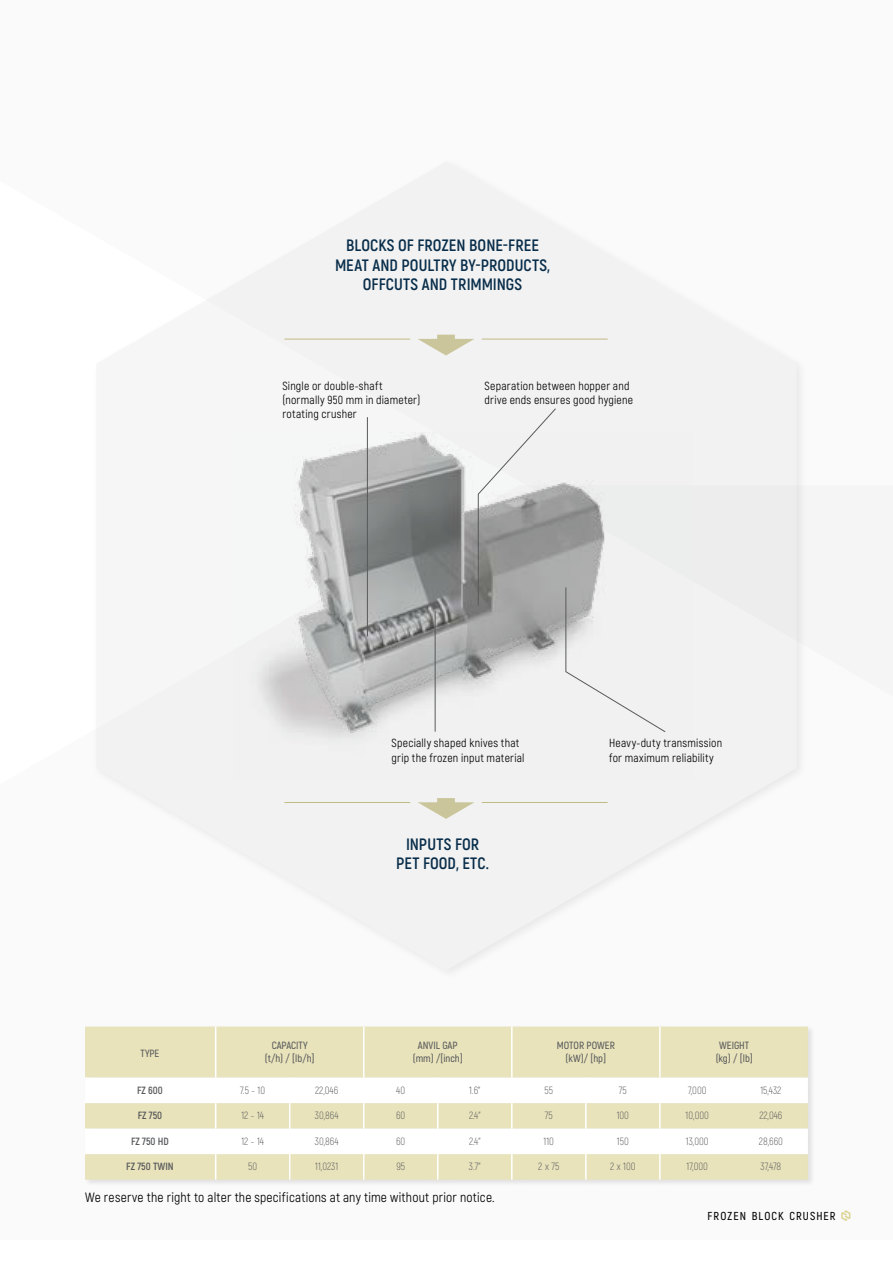
<style>
.page{position:relative;width:893px;height:1263px;background:#fff}
.page>*{position:absolute;margin:0;border:0;box-sizing:border-box;transform-origin:0 0}
.t1{font:700 16.5px/19.5px "Akrobat";letter-spacing:.005em;color:#082d4a;text-align:center}
.t2{font:13.5px "Akrobat";letter-spacing:.015em;color:#000}
.t3{font:11.7px/14.4px "Akrobat";letter-spacing:.02em;color:#000}
.t4{font:600 11.55px "Akrobat";letter-spacing:.095em;color:#000}
.t5{font:300 10.5px "Akrobat";color:#58595b}
.t6{font:600 10.5px/12.6px "Akrobat";color:#58595b;text-align:center}
.t7{font:700 10.5px "Akrobat";color:#58595b}
</style>
<div class="page">
<svg style="left:841px;top:1210px;width:9px;height:11px"></svg>
<div style="left:92px;top:156px;width:715px;height:825px;background:#fafafa"></div>
<svg style="left:106px;top:334px;width:690px;height:636px"></svg>
<svg style="left:478px;top:408px;width:78px;height:198px"></svg>
<svg style="left:565px;top:587px;width:101px;height:145px"></svg>
<hr style="left:435px;top:611px;width:1px;height:120px;background:#58595b">
<hr style="left:367px;top:417px;width:1px;height:219px;background:#58595b">
<svg style="left:418px;top:335px;width:56px;height:20px"></svg>
<hr style="left:284px;top:339px;width:126px;height:1px;background:#c0ba84">
<hr style="left:482px;top:339px;width:126px;height:1px;background:#c0ba84">
<svg style="left:418px;top:798px;width:56px;height:21px"></svg>
<hr style="left:284px;top:802px;width:126px;height:1px;background:#c0ba84">
<hr style="left:482px;top:802px;width:126px;height:1px;background:#c0ba84">
<div style="left:84px;top:1026px;width:731px;height:160px;background:#ececec"></div>
<div style="left:85px;top:1026px;width:723px;height:154px;background:#e8e3bb"></div>
<svg style="left:85px;top:1077px;width:723px;height:77px;background:#f7f5e8"></svg>
<hr style="left:511px;top:1077px;width:2px;height:26px;background:#fff">
<hr style="left:585px;top:1077px;width:2px;height:26px;background:#fff">
<hr style="left:659px;top:1077px;width:2px;height:26px;background:#fff">
<hr style="left:511px;top:1128px;width:2px;height:26px;background:#fff">
<hr style="left:585px;top:1128px;width:2px;height:26px;background:#fff">
<hr style="left:659px;top:1128px;width:2px;height:26px;background:#fff">
<svg style="left:215px;top:1077px;width:1px;height:103px"></svg>
<svg style="left:289px;top:1077px;width:1px;height:103px"></svg>
<svg style="left:363px;top:1077px;width:1px;height:103px"></svg>
<hr style="left:511px;top:1103px;width:2px;height:25px;background:#fff">
<svg style="left:437px;top:1077px;width:1px;height:103px"></svg>
<hr style="left:511px;top:1154px;width:2px;height:26px;background:#fff">
<hr style="left:585px;top:1103px;width:2px;height:25px;background:#fff">
<hr style="left:659px;top:1103px;width:2px;height:25px;background:#fff">
<hr style="left:585px;top:1154px;width:2px;height:26px;background:#fff">
<hr style="left:659px;top:1154px;width:2px;height:26px;background:#fff">
<hr style="left:215px;top:1026px;width:1px;height:51px;background:#fff">
<hr style="left:363px;top:1026px;width:1px;height:51px;background:#fff">
<hr style="left:511px;top:1026px;width:2px;height:51px;background:#fff">
<hr style="left:659px;top:1026px;width:2px;height:51px;background:#fff">
<h1 class="t1" style="left:335px;top:236px;width:217px">BLOCKS OF FROZEN BONE-FREE<br>MEAT AND POULTRY BY-PRODUCTS,<br>OFFCUTS AND TRIMMINGS</h1>
<p class="t3" style="left:282px;top:378px;width:140px">Single or double-shaft (normally 950 mm in diameter) rotating crusher</p>
<p class="t3" style="left:485px;top:378px;width:150px">Separation between hopper and drive ends ensures good hygiene</p>
<p class="t3" style="left:392px;top:736px;width:135px">Specially shaped knives that grip the frozen input material</p>
<h1 class="t1" style="left:396px;top:834px;width:94px">INPUTS FOR<br>PET FOOD, ETC.</h1>
<p class="t3" style="left:609px;top:736px;width:115px">Heavy-duty transmission for maximum reliability</p>
<p class="t6" style="left:141px;top:1047px;width:20px">TYPE</p>
<p class="t6" style="left:265px;top:1039px;width:51px">CAPACITY (t/h) / [lb/h]</p>
<p class="t6" style="left:413px;top:1039px;width:52px">ANVIL GAP (mm) /[inch]</p>
<p class="t6" style="left:557px;top:1039px;width:60px">MOTOR POWER (kW)/ [hp]</p>
<p class="t6" style="left:716px;top:1039px;width:39px">WEIGHT (kg) / [lb]</p>
<p class="t7" style="left:137px;top:1083px;width:27px">FZ 600</p>
<p class="t5" style="left:240px;top:1084px;width:26px">7.5 - 10</p>
<p class="t5" style="left:315px;top:1084px;width:25px">22,046</p>
<p class="t5" style="left:396px;top:1084px;width:10px">40</p>
<p class="t5" style="left:469px;top:1084px;width:13px">1.6”</p>
<p class="t5" style="left:545px;top:1084px;width:10px">55</p>
<p class="t5" style="left:619px;top:1084px;width:9px">75</p>
<p class="t5" style="left:688px;top:1084px;width:20px">7,000</p>
<p class="t5" style="left:760px;top:1084px;width:22px">15,432</p>
<p class="t7" style="left:138px;top:1109px;width:26px">FZ 750</p>
<p class="t5" style="left:241px;top:1109px;width:24px">12 - 14</p>
<p class="t5" style="left:315px;top:1109px;width:25px">30,864</p>
<p class="t5" style="left:396px;top:1109px;width:11px">60</p>
<p class="t5" style="left:469px;top:1109px;width:13px">2.4”</p>
<p class="t5" style="left:545px;top:1109px;width:9px">75</p>
<p class="t5" style="left:617px;top:1109px;width:14px">100</p>
<p class="t5" style="left:686px;top:1109px;width:25px">10,000</p>
<p class="t5" style="left:759px;top:1109px;width:25px">22,046</p>
<p class="t7" style="left:131px;top:1134px;width:39px">FZ 750 HD</p>
<p class="t5" style="left:241px;top:1135px;width:24px">12 - 14</p>
<p class="t5" style="left:315px;top:1135px;width:25px">30,864</p>
<p class="t5" style="left:396px;top:1135px;width:11px">60</p>
<p class="t5" style="left:469px;top:1135px;width:13px">2.4”</p>
<p class="t5" style="left:544px;top:1135px;width:12px">110</p>
<p class="t5" style="left:617px;top:1135px;width:13px">150</p>
<p class="t5" style="left:686px;top:1135px;width:24px">13,000</p>
<p class="t5" style="left:759px;top:1135px;width:26px">28,660</p>
<p class="t7" style="left:126px;top:1160px;width:49px">FZ 750 TWIN</p>
<p class="t5" style="left:248px;top:1160px;width:10px">50</p>
<p class="t5" style="left:315px;top:1160px;width:25px">11,0231</p>
<p class="t5" style="left:396px;top:1160px;width:10px">95</p>
<p class="t5" style="left:469px;top:1160px;width:13px">3.7”</p>
<p class="t5" style="left:538px;top:1160px;width:23px">2 x 75</p>
<p class="t5" style="left:610px;top:1160px;width:27px">2 x 100</p>
<p class="t5" style="left:687px;top:1160px;width:23px">17,000</p>
<p class="t5" style="left:761px;top:1160px;width:22px">37,478</p>
<p class="t2" style="left:85px;top:1189px;width:411px">We reserve the right to alter the specifications at any time without prior notice.</p>
<p class="t4" style="left:708px;top:1209px;width:129px">FROZEN BLOCK CRUSHER</p>
</div>
